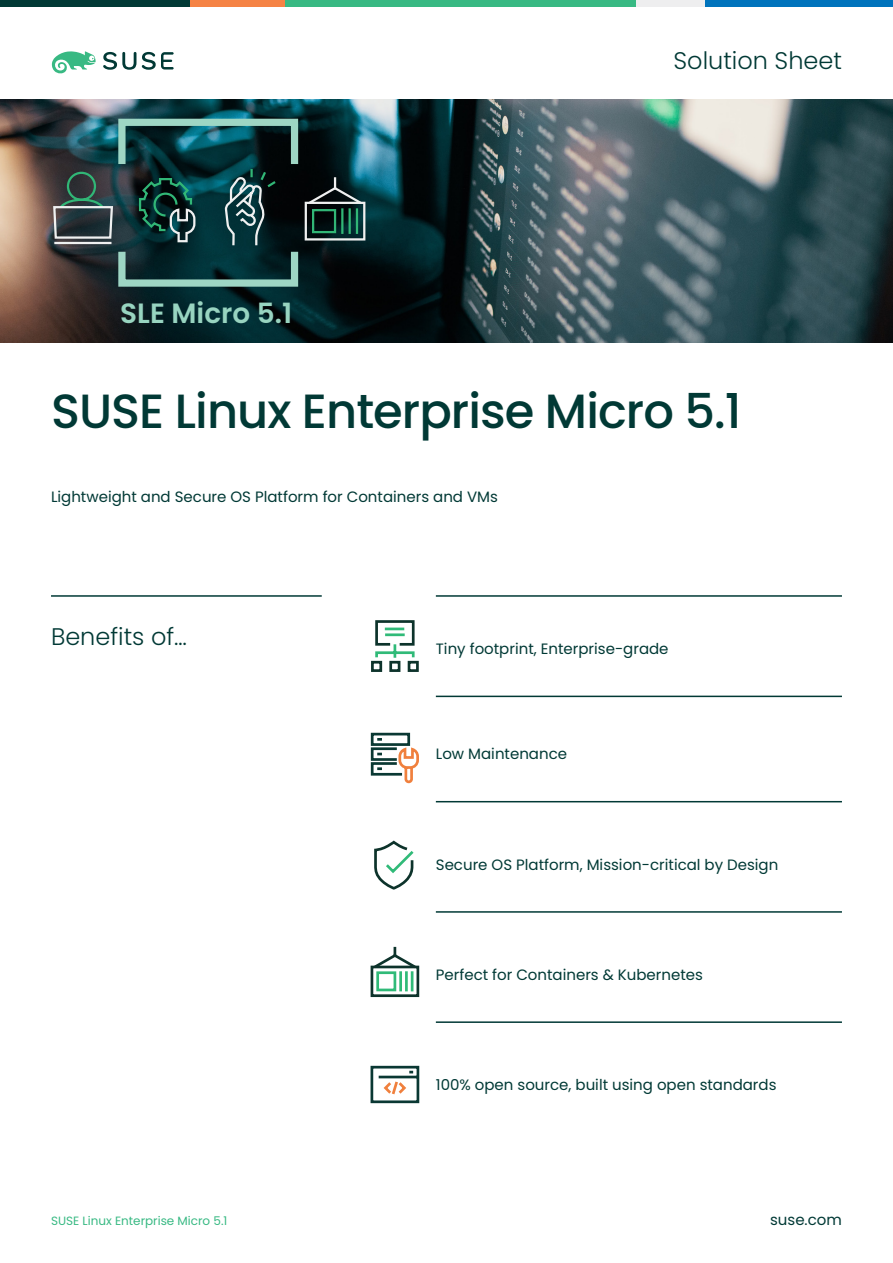
<style>
.page{position:relative;width:893px;height:1263px;background:#fff}
.page>*{position:absolute;margin:0;border:0;box-sizing:border-box;transform-origin:0 0}
.t1{font:500 48px "Poppins";letter-spacing:-.02em;color:#013935}
.t2{font:600 27.9px "Poppins";color:#98d4c0}
.t3{font:300 24px "Poppins";color:#013935}
.t4{font:15px "Poppins";color:#013935}
.t5{font:12px "Poppins";color:#38b983}
</style>
<div class="page">
<div style="left:704px;top:0;width:189px;height:6px;background:#0073bc"></div>
<div style="left:635px;top:0;width:69px;height:6px;background:#eeeeef"></div>
<div style="left:285px;top:0;width:350px;height:6px;background:#38b983"></div>
<div style="left:189px;top:0;width:96px;height:6px;background:#f58345"></div>
<div style="left:0;top:0;width:189px;height:6px;background:#013935"></div>
<svg style="left:103px;top:52px;width:71px;height:18px"></svg>
<svg style="left:52px;top:51px;width:44px;height:23px"></svg>
<img style="left:0;top:99px;width:893px;height:243px">
<svg style="left:52px;top:115px;width:312px;height:175px;background:#1b393c"></svg>
<hr style="left:436px;top:595px;width:406px;height:2px;background:#013935">
<hr style="left:51px;top:595px;width:271px;height:2px;background:#013935">
<hr style="left:436px;top:696px;width:406px;height:1px;background:#013935">
<hr style="left:436px;top:801px;width:406px;height:1px;background:#013935">
<hr style="left:436px;top:911px;width:406px;height:2px;background:#013935">
<hr style="left:436px;top:1021px;width:406px;height:2px;background:#013935">
<svg style="left:371px;top:620px;width:48px;height:52px"></svg>
<div style="left:371px;top:966px;width:48px;height:31px;border:3px solid #0d332b"></div>
<svg style="left:371px;top:946px;width:48px;height:48px"></svg>
<svg style="left:374px;top:842px;width:40px;height:48px"></svg>
<svg style="left:370px;top:732px;width:49px;height:52px"></svg>
<svg style="left:370px;top:1065px;width:50px;height:39px"></svg>
<h2 class="t2" style="left:120px;top:297px;width:173px">SLE Micro 5.1</h2>
<h3 class="t3" style="left:674px;top:47px;width:170px">Solution Sheet</h3>
<h1 class="t1" style="left:51px;top:383px;width:692px">SUSE Linux Enterprise Micro 5.1</h1>
<p class="t4" style="left:51px;top:488px;width:448px">Lightweight and Secure OS Platform for Containers and VMs</p>
<h3 class="t3" style="left:51px;top:623px;width:137px">Benefits of…</h3>
<p class="t4" style="left:436px;top:640px;width:234px">Tiny footprint, Enterprise-grade</p>
<p class="t4" style="left:436px;top:745px;width:133px">Low Maintenance</p>
<p class="t4" style="left:436px;top:856px;width:344px">Secure OS Platform, Mission-critical by Design</p>
<p class="t4" style="left:436px;top:966px;width:269px">Perfect for Containers &amp; Kubernetes</p>
<p class="t4" style="left:436px;top:1076px;width:342px">100% open source, built using open standards</p>
<p class="t5" style="left:51px;top:1213px;width:178px">SUSE Linux Enterprise Micro 5.1</p>
<p class="t4" style="left:770px;top:1211px;width:73px">suse.com</p>
</div>
